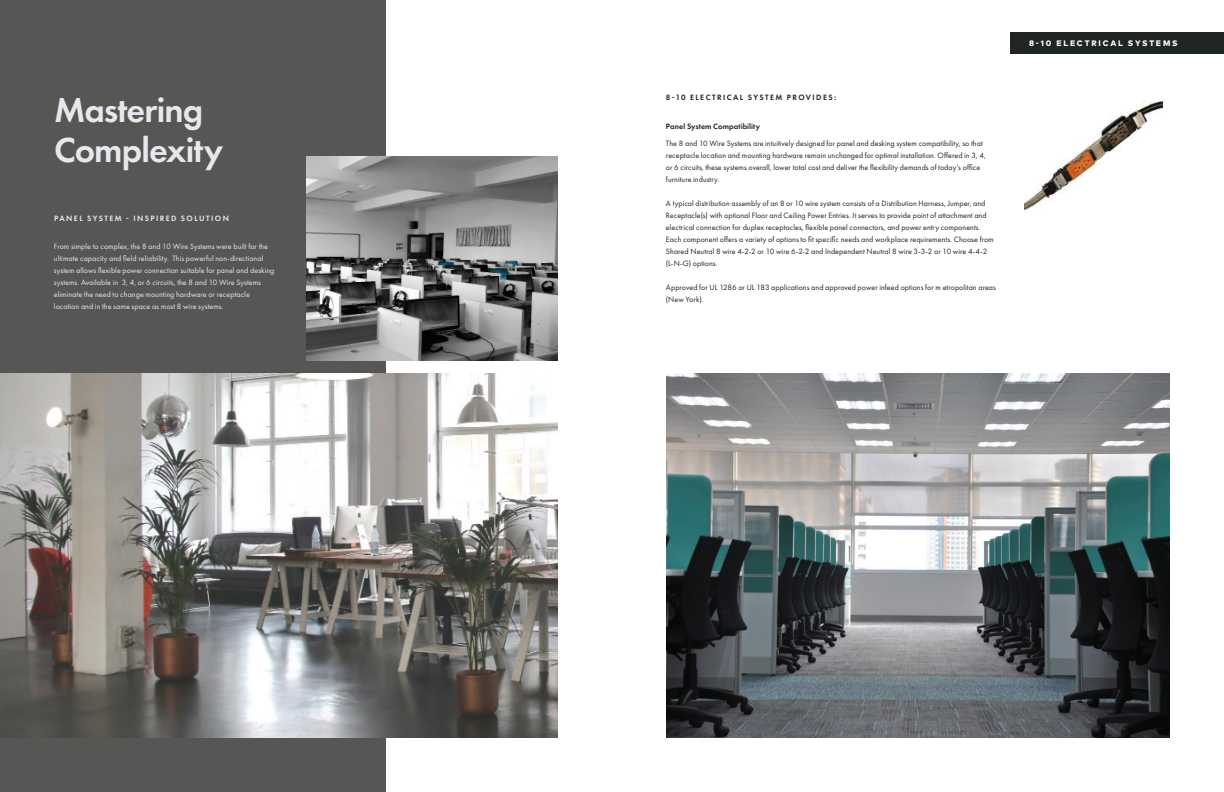
<style>
.page{position:relative;width:1224px;height:792px;background:#fff}
.page>*{position:absolute;margin:0;border:0;box-sizing:border-box;transform-origin:0 0}
.t1{font:600 36px/40px "Futura PT";letter-spacing:-.025em;color:#e5e8ed}
.t2{font:8px/12px "Futura PT";letter-spacing:.005em;color:#202525}
.t3{font:8px/12px "Futura PT";letter-spacing:.005em;color:#e5e8ed}
.t4{font:600 8px "Futura PT";letter-spacing:.18em;color:#202525}
.t5{font:600 8px "Futura PT";letter-spacing:.18em;color:#e5e8ed}
.t6{font:600 8px "Futura PT";letter-spacing:.01em;color:#202525}
.t7{font:800 8px "Mark OT";letter-spacing:.22em;color:#fff}
</style>
<div class="page">
<div style="left:0;top:0;width:386px;height:792px;background:#565654"></div>
<img style="left:0;top:374px;width:558px;height:364px">
<img style="left:1025px;top:101px;width:138px;height:109px">
<img style="left:666px;top:374px;width:504px;height:364px">
<img style="left:306px;top:156px;width:252px;height:204px">
<div style="left:1010px;top:32px;width:214px;height:22px;background:#202525"></div>
<h1 class="t1" style="left:54px;top:89px;width:171px">Mastering<br>Complexity</h1>
<p class="t5" style="left:54px;top:214px;width:176px">PANEL SYSTEM - INSPIRED SOLUTION</p>
<p class="t3" style="left:54px;top:241px;width:222px">From simple to complex, the 8 and 10 Wire Systems were built for the ultimate capacity and field reliability. This powerful non-directional system allows flexible power connection suitable for panel and desking systems. Available in 3, 4, or 6 circuits, the 8 and 10 Wire Systems eliminate the need to change mounting hardware or receptacle location and in the same space as most 8 wire systems.</p>
<p class="t4" style="left:666px;top:93px;width:172px">8-10 ELECTRICAL SYSTEM PROVIDES:</p>
<p class="t6" style="left:666px;top:122px;width:95px">Panel System Compatibility</p>
<p class="t2" style="left:666px;top:137px;width:321px">The 8 and 10 Wire Systems are intuitively designed for panel and desking system compatibility, so that receptacle location and mounting hardware remain unchanged for optimal installation. Offered in 3, 4, or 6 circuits, these systems overall, lower total cost and deliver the flexibility demands of today’s office furniture industry.</p>
<p class="t2" style="left:666px;top:197px;width:329px">A typical distribution assembly of an 8 or 10 wire system consists of a Distribution Harness, Jumper, and Receptacle(s) with optional Floor and Ceiling Power Entries. It serves to provide point of attachment and electrical connection for duplex receptacles, flexible panel connectors, and power entry components.<br>Each component offers a variety of options to fit specific needs and workplace requirements. Choose from Shared Neutral 8 wire 4-2-2 or 10 wire 6-2-2 and Independent Neutral 8 wire 3-3-2 or 10 wire 4-4-2 (L-N-G) options.</p>
<p class="t2" style="left:666px;top:281px;width:331px">Approved for UL 1286 or UL 183 applications and approved power infeed options for m etropolitan areas (New York).</p>
<p class="t7" style="left:1029px;top:38px;width:150px">8-10 ELECTRICAL SYSTEMS</p>
</div>
